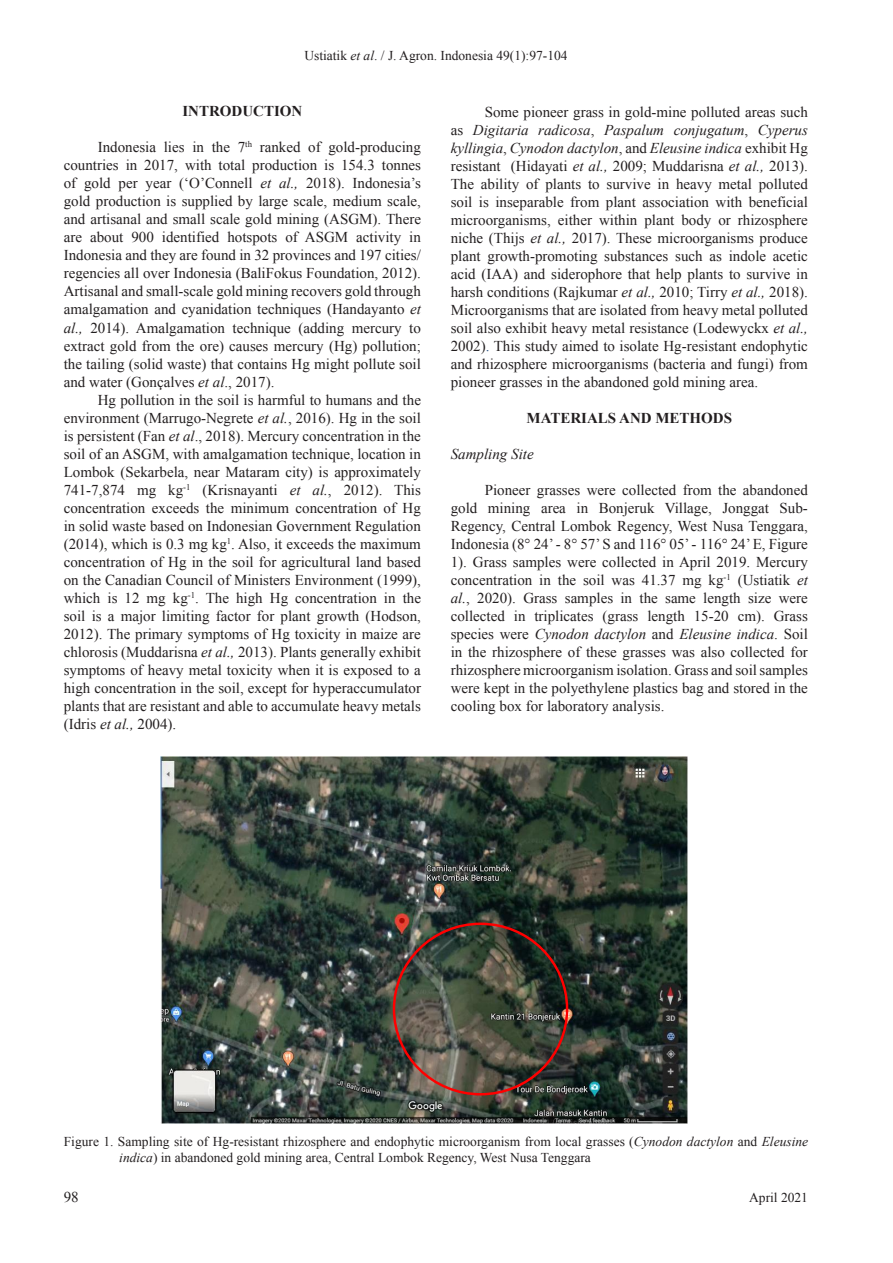
<style>
.page{position:relative;width:893px;height:1263px;background:#fff}
.page>*{position:absolute;margin:0;border:0;box-sizing:border-box;transform-origin:0 0}
.BODY_TEXT{font:15px/18px "Times New Roman";color:#231f20;text-align:justify}
.HEAD{font:700 15px "Times New Roman";color:#231f20}
.SUB_HEAD{font:italic 15px "Times New Roman";color:#231f20}
.BODY_TEXT-2{font:13.5px/16.2px "Times New Roman";color:#231f20}
.s1{font-style:italic}
.s2{color:#1f497d}
.s3{font-size:14.55px;color:#000}
</style>
<div class="page">
<img style="left:161px;top:756px;width:526px;height:367px">
<p class="BODY_TEXT-2" style="left:304px;top:47px;width:265px">Ustiatik <span class="s1">et al</span>. / J. Agron. Indonesia 49(1):97-104</p>
<p class="HEAD" style="left:182px;top:101px;width:121px">INTRODUCTION</p>
<p class="BODY_TEXT" style="left:64px;top:138px;width:359px;text-indent:34px">Indonesia lies in the 7<sup>th</sup> ranked of gold-producing countries in 2017, with total production is 154.3 tonnes of gold per year (‘O’Connell <span class="s1">et al.,</span> 2018). Indonesia’s gold production is supplied by large scale, medium scale, and artisanal and small scale gold mining (ASGM). There are about 900 identified hotspots of ASGM activity in Indonesia and they are found in 32 provinces and 197 cities/ regencies all over Indonesia (BaliFokus Foundation, 2012).<br>Artisanal and small-scale gold mining recovers gold through amalgamation and cyanidation techniques (Handayanto <span class="s1">et al.,</span> 2014). Amalgamation technique (adding mercury to extract gold from the ore) causes mercury (Hg) pollution; the tailing (solid waste) that contains Hg might pollute soil and water (Gonçalves <span class="s1">et al</span>., 2017).</p>
<p class="BODY_TEXT" style="left:64px;top:390px;width:359px;text-indent:34px">Hg pollution in the soil is harmful to humans and the environment (Marrugo-Negrete <span class="s1">et al.</span>, 2016). Hg in the soil is persistent (Fan <span class="s1">et al</span>., 2018). Mercury concentration in the soil of an ASGM, with amalgamation technique, location in Lombok (Sekarbela, near Mataram city) is approximately 741-7,874 mg kg<sup>-1</sup> (Krisnayanti <span class="s1">et al.</span>, 2012). This concentration exceeds the minimum concentration of Hg in solid waste based on Indonesian Government Regulation (2014), which is 0.3 mg kg<sup>1</sup>. Also, it exceeds the maximum concentration of Hg in the soil for agricultural land based on the Canadian Council of Ministers Environment (1999), which is 12 mg kg<sup>-1</sup>. The high Hg concentration in the soil is a major limiting factor for plant growth (Hodson, 2012). The primary symptoms of Hg toxicity in maize are chlorosis (Muddarisna <span class="s1">et al.,</span> 2013). Plants generally exhibit symptoms of heavy metal toxicity when it is exposed to a high concentration in the soil, except for hyperaccumulator plants that are resistant and able to accumulate heavy metals (Idris <span class="s1">et al.,</span> 2004).</p>
<p class="BODY_TEXT" style="left:451px;top:102px;width:359px;text-indent:34px">Some pioneer grass in gold-mine polluted areas such as <span class="s1">Digitaria radicosa</span>, <span class="s1">Paspalum conjugatum</span>, <span class="s1">Cyperus kyllingia</span>, <span class="s1">Cynodon dactylon</span>, and <span class="s1">Eleusine indica</span> exhibit Hg resistant (Hidayati <span class="s1">et al.,</span> 2009; Muddarisna <span class="s1">et al.,</span> 2013).<br>The ability of plants to survive in heavy metal polluted soil is inseparable from plant association with beneficial microorganisms, either within plant body or rhizosphere niche (Thijs <span class="s1">et al.,</span> 2017). These microorganisms produce plant growth-promoting substances such as indole acetic acid (IAA) and siderophore that help plants to survive in harsh conditions (Rajkumar <span class="s1">et al.,</span> 2010; Tirry <span class="s1">et al.,</span> 2018).<br>Microorganisms that are isolated from heavy metal polluted soil also exhibit heavy metal resistance (Lodewyckx <span class="s1">et al., </span>2002)<span class="s2">.</span> This study aimed to isolate Hg-resistant endophytic and rhizosphere microorganisms (bacteria and fungi) from pioneer grasses in the abandoned gold mining area.</p>
<p class="HEAD" style="left:526px;top:407px;width:207px">MATERIALS AND METHODS</p>
<p class="SUB_HEAD" style="left:451px;top:443px;width:84px">Sampling Site</p>
<p class="BODY_TEXT" style="left:451px;top:480px;width:359px;text-indent:34px">Pioneer grasses were collected from the abandoned gold mining area in Bonjeruk Village, Jonggat Sub-Regency, Central Lombok Regency, West Nusa Tenggara, Indonesia (8° 24’ - 8° 57’ S and 116° 05’ - 116° 24’ E, Figure 1). Grass samples were collected in April 2019. Mercury concentration in the soil was 41.37 mg kg<sup>-1</sup> (Ustiatik <span class="s1">et al.</span>, 2020). Grass samples in the same length size were collected in triplicates (grass length 15-20 cm). Grass species were <span class="s1">Cynodon dactylon</span> and <span class="s1">Eleusine indica</span>. Soil in the rhizosphere of these grasses was also collected for rhizosphere microorganism isolation. Grass and soil samples were kept in the polyethylene plastics bag and stored in the cooling box for laboratory analysis. <span class="s3">1</span></p>
<p class="BODY_TEXT-2" style="left:119px;top:1133px;width:690px;text-indent:-56px">Figure 1. Sampling site of Hg-resistant rhizosphere and endophytic microorganism from local grasses (<span class="s1">Cynodon dactylon</span> and <span class="s1">Eleusine indica</span>) in abandoned gold mining area, Central Lombok Regency, West Nusa Tenggara</p>
<p class="BODY_TEXT" style="left:64px;top:1188px;width:16px">98</p>
<p class="BODY_TEXT-2" style="left:749px;top:1189px;width:60px">April 2021</p>
</div>
